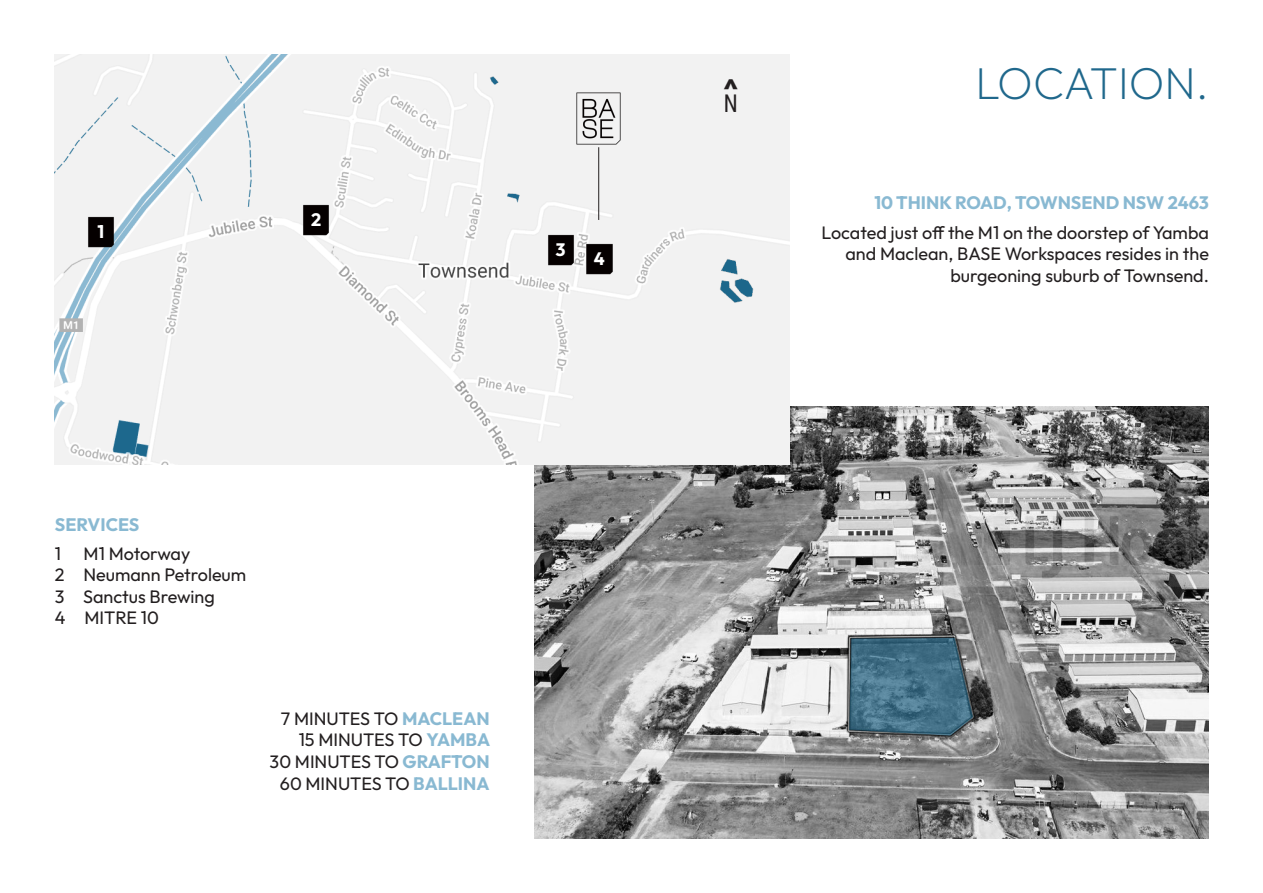
<style>
.page{position:relative;width:1263px;height:893px;background:#fff}
.page>*{position:absolute;margin:0;border:0;box-sizing:border-box;transform-origin:0 0}
.t1{font:200 45px "Outfit";color:#20688c}
.t2{font:25.5px "Andale Mono";color:#231f20}
.t3{font:900 25.5px "Arial";color:#231f20}
.t4{font:18px/21.6px "Outfit";color:#231f20;text-align:right}
.t5{font:700 18px "Outfit";color:#89b9d2}
.t6{font:700 18px "Outfit";color:#fff}
.s1{font-weight:700;color:#89b9d2}
</style>
<div class="page">
<img style="left:535px;top:406px;width:674px;height:433px">
<img style="left:54px;top:54px;width:735px;height:410px">
<img style="left:584px;top:244px;width:31px;height:31px">
<img style="left:545px;top:234px;width:31px;height:31px">
<img style="left:85px;top:217px;width:31px;height:31px">
<img style="left:301px;top:204px;width:31px;height:31px">
<img style="left:571px;top:93px;width:55px;height:52px">
<hr style="left:598px;top:147px;width:1px;height:73px;background:#231f20">
<p class="t6" style="left:97px;top:220px;width:8px">1</p>
<p class="t6" style="left:311px;top:207px;width:12px">2</p>
<p class="t6" style="left:556px;top:237px;width:12px">3</p>
<p class="t6" style="left:594px;top:247px;width:12px">4</p>
<p class="t5" style="left:55px;top:513px;width:86px">SERVICES</p>
<p class="t4" style="left:55px;top:543px;width:137px">1 M1 Motorway</p>
<p class="t4" style="left:55px;top:564px;width:193px">2 Neumann Petroleum</p>
<p class="t4" style="left:55px;top:586px;width:162px">3 Sanctus Brewing</p>
<p class="t4" style="left:55px;top:608px;width:105px">4 MITRE 10</p>
<p class="t4" style="left:281px;top:708px;width:210px">7 MINUTES TO <span class="s1">MACLEAN</span></p>
<p class="t4" style="left:299px;top:730px;width:193px">15 MINUTES TO <span class="s1">YAMBA</span></p>
<p class="t4" style="left:270px;top:751px;width:221px">30 MINUTES TO <span class="s1">GRAFTON</span></p>
<p class="t4" style="left:280px;top:773px;width:211px">60 MINUTES TO <span class="s1">BALLINA</span></p>
<p class="t3" style="left:722px;top:70px;width:18px">^</p>
<p class="t2" style="left:723px;top:87px;width:17px">N</p>
<p class="t1" style="left:975px;top:56px;width:235px">LOCATION.</p>
<p class="t5" style="left:874px;top:191px;width:336px">10 THINK ROAD, TOWNSEND NSW 2463</p>
<p class="t4" style="left:821px;top:222px;width:389px">Located just off the M1 on the doorstep of Yamba and Maclean, BASE Workspaces resides in the</p>
<p class="t4" style="left:950px;top:265px;width:260px">burgeoning suburb of Townsend.</p>
</div>
